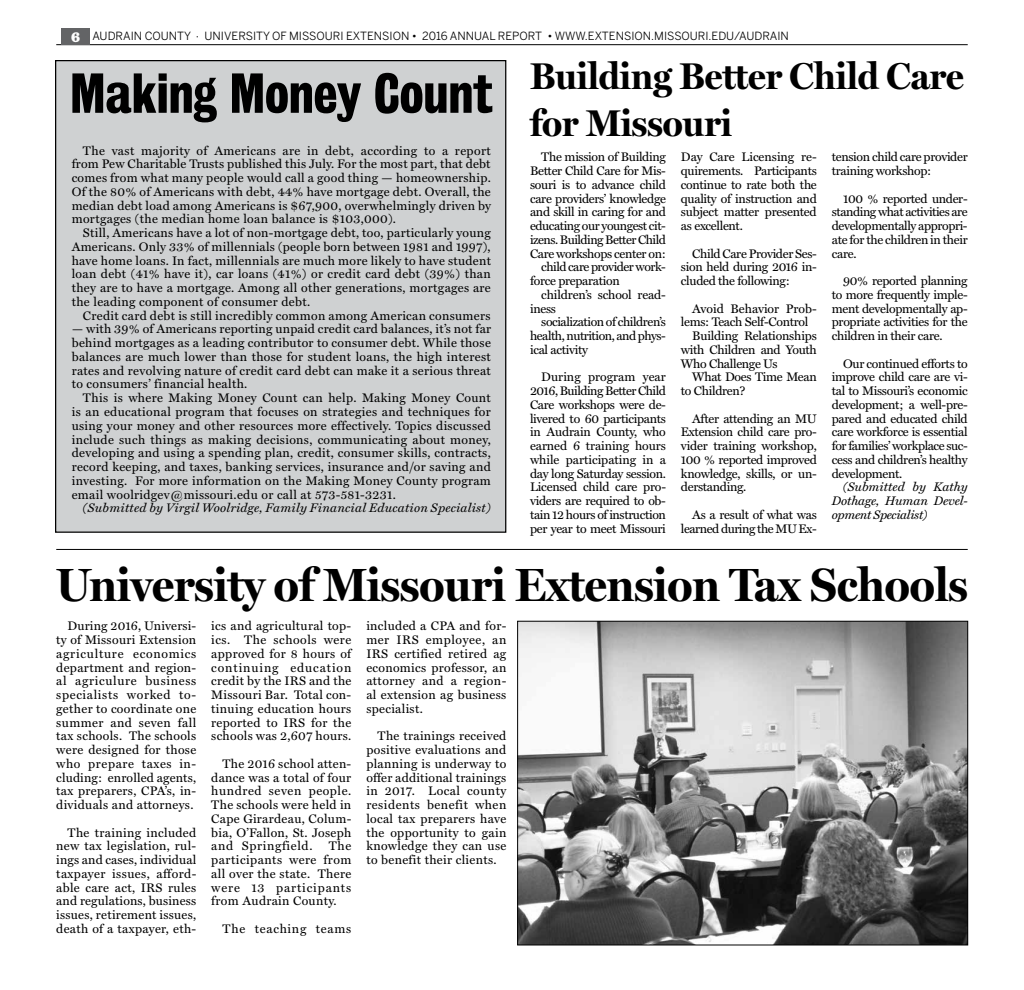
<style>
.page{position:relative;width:1024px;height:990px;background:#fff}
.page>*{position:absolute;margin:0;border:0;box-sizing:border-box;transform-origin:0 0}
.t1{font:700 51.25px "Bureau Grot Cond";color:#000}
.t2{font:700 46.88px "Miller Display";color:#000}
.t3{font:700 37.5px/47.1px "Miller Display";color:#000}
.t4{font:12.5px/13.8px "Miller Text";letter-spacing:-.02em;color:#000;text-align:justify}
.t5{font:italic 12.5px/13.8px "Miller Text";letter-spacing:.02em;color:#000;text-align:justify}
.t6{font:12.5px "Miller Text";letter-spacing:-.04em;color:#000}
.t7{font:12.5px "Miller Text";letter-spacing:.025em;color:#000}
.t8{font:12.5px "Miller Text";color:#000}
.t9{font:12.5px "Miller Text";letter-spacing:.055em;color:#000}
.t10{font:11.25px "Benton Sans";color:#000}
.s1{font-family:"Belizio";font-weight:900;font-size:12.5px;color:#fff}
</style>
<div class="page">
<hr style="left:56px;top:44px;width:912px;height:1px;background:#000">
<div style="left:62px;top:28px;width:28px;height:17px;background:#636466"></div>
<div style="left:56px;top:61px;width:450px;height:471px;background:#cfd1d2"></div>
<hr style="left:56px;top:549px;width:912px;height:1px;background:#000">
<img style="left:519px;top:623px;width:447px;height:320px">
<div style="left:517px;top:621px;width:451px;height:324px;border:1px solid #000"></div>
<p class="t10" style="left:71px;top:29px;width:719px"><span class="s1">6</span> AUDRAIN COUNTY • UNIVERSITY OF MISSOURI EXTENSION • 2016 ANNUAL REPORT • WWW.EXTENSION.MISSOURI.EDU/AUDRAIN</p>
<h1 class="t1" style="left:70px;top:64px;width:425px">Making Money Count</h1>
<p class="t4" style="left:72px;top:144px;width:421px;text-indent:11px">The vast majority of Americans are in debt, according to a report from Pew Charitable Trusts published this July. For the most part, that debt comes from what many people would call a good thing — homeownership.<br>Of the 80% of Americans with debt, 44% have mortgage debt. Overall, the median debt load among Americans is $67,900, overwhelmingly driven by mortgages (the median home loan balance is $103,000).</p>
<p class="t4" style="left:72px;top:226px;width:421px;text-indent:11px">Still, Americans have a lot of non-mortgage debt, too, particularly young Americans. Only 33% of millennials (people born between 1981 and 1997), have home loans. In fact, millennials are much more likely to have student loan debt (41% have it), car loans (41%) or credit card debt (39%) than they are to have a mortgage. Among all other generations, mortgages are the leading component of consumer debt.</p>
<p class="t7" style="left:83px;top:308px;width:409px">Credit card debt is still incredibly common among American consumers</p>
<p class="t4" style="left:72px;top:323px;width:421px">— with 39% of Americans reporting unpaid credit card balances, it’s not far behind mortgages as a leading contributor to consumer debt. While those balances are much lower than those for student loans, the high interest rates and revolving nature of credit card debt can make it a serious threat to consumers’ financial health.</p>
<p class="t4" style="left:72px;top:391px;width:421px;text-indent:11px">This is where Making Money Count can help. Making Money Count is an educational program that focuses on strategies and techniques for using your money and other resources more effectively. Topics discussed include such things as making decisions, communicating about money, developing and using a spending plan, credit, consumer skills, contracts, record keeping, and taxes, banking services, insurance and/or saving and investing. For more information on the Making Money County program email woolridgev@missouri.edu or call at 573-581-3231.</p>
<p class="t5" style="left:83px;top:501px;width:409px">(Submitted by Virgil Woolridge, Family Financial Education Specialist)</p>
<h3 class="t3" style="left:530px;top:53px;width:435px">Building Better Child Care for Missouri</h3>
<p class="t4" style="left:541px;top:151px;width:126px">The mission of Building</p>
<p class="t4" style="left:530px;top:164px;width:137px">Better Child Care for Mis-</p>
<p class="t4" style="left:530px;top:178px;width:137px">souri is to advance child</p>
<p class="t4" style="left:530px;top:192px;width:137px">care providers’ knowledge</p>
<p class="t4" style="left:530px;top:206px;width:137px">and skill in caring for and</p>
<p class="t4" style="left:530px;top:219px;width:137px">educating our youngest cit-</p>
<p class="t6" style="left:530px;top:232px;width:137px">izens. Building Better Child</p>
<p class="t4" style="left:530px;top:247px;width:137px">Care workshops center on:</p>
<p class="t6" style="left:541px;top:260px;width:126px">child care provider work-</p>
<p class="t4" style="left:530px;top:274px;width:91px">force preparation</p>
<p class="t4" style="left:541px;top:288px;width:126px">children’s school read-</p>
<p class="t4" style="left:530px;top:302px;width:27px">iness</p>
<p class="t4" style="left:541px;top:316px;width:126px">socialization of children’s</p>
<p class="t6" style="left:530px;top:329px;width:137px">health, nutrition, and phys-</p>
<p class="t4" style="left:530px;top:343px;width:59px">ical activity</p>
<p class="t4" style="left:530px;top:371px;width:137px;text-indent:11px">During program year 2016, Building Better Child Care workshops were de&shy;livered to 60 participants in Audrain County, who earned 6 training hours while participating in a day long Saturday session.<br>Licensed child care pro&shy;viders are required to ob&shy;tain 12 hours of instruction per year to meet Missouri</p>
<p class="t4" style="left:681px;top:151px;width:137px">Day Care Licensing re&shy;quirements. Participants continue to rate both the quality of instruction and subject matter presented as excellent.</p>
<p class="t4" style="left:681px;top:247px;width:137px;text-indent:11px">Child Care Provider Ses&shy;sion held during 2016 in&shy;cluded the following:</p>
<p class="t8" style="left:692px;top:301px;width:126px">Avoid Behavior Prob-</p>
<p class="t4" style="left:681px;top:316px;width:129px">lems: Teach Self-Control</p>
<p class="t4" style="left:692px;top:329px;width:126px">Building Relationships</p>
<p class="t4" style="left:681px;top:343px;width:137px">with Children and Youth</p>
<p class="t4" style="left:681px;top:357px;width:98px">Who Challenge Us</p>
<p class="t4" style="left:692px;top:371px;width:126px">What Does Time Mean</p>
<p class="t4" style="left:681px;top:384px;width:66px">to Children?</p>
<p class="t4" style="left:681px;top:412px;width:137px;text-indent:11px">After attending an MU Extension child care pro&shy;vider training workshop, 100 % reported improved knowledge, skills, or un&shy;derstanding.</p>
<p class="t4" style="left:681px;top:508px;width:137px;text-align:right">As a result of what was learned during the MU Ex-</p>
<p class="t4" style="left:832px;top:151px;width:137px">tension child care provider training workshop:</p>
<p class="t4" style="left:832px;top:192px;width:137px;text-indent:11px">100 % reported under&shy;standing what activities are developmentally appropri&shy;ate for the children in their care.</p>
<p class="t4" style="left:832px;top:274px;width:137px;text-indent:11px">90% reported planning to more frequently imple&shy;ment developmentally ap&shy;propriate activities for the children in their care.</p>
<p class="t4" style="left:832px;top:357px;width:137px;text-indent:11px">Our continued efforts to improve child care are vi&shy;tal to Missouri’s economic development; a well-pre&shy;pared and educated child care workforce is essential for families’ workplace suc&shy;cess and children’s healthy development.</p>
<p class="t5" style="left:832px;top:481px;width:137px;text-indent:11px">(Submitted by Kathy Dothage, Human Devel&shy;opment Specialist)</p>
<h2 class="t2" style="left:56px;top:558px;width:913px">University of Missouri Extension Tax Schools</h2>
<p class="t4" style="left:56px;top:620px;width:142px;text-indent:11px">During 2016, Universi&shy;ty of Missouri Extension agriculture economics department and region&shy;al agriculure business specialists worked to&shy;gether to coordinate one summer and seven fall tax schools. The schools were designed for those who prepare taxes in&shy;cluding: enrolled agents, tax preparers, CPA’s, in&shy;dividuals and attorneys.</p>
<p class="t4" style="left:56px;top:826px;width:142px;text-indent:11px">The training included new tax legislation, rul&shy;ings and cases, individual taxpayer issues, afford&shy;able care act, IRS rules and regulations, business issues, retirement issues, death of a taxpayer, eth-</p>
<p class="t4" style="left:366px;top:620px;width:142px">included a CPA and for&shy;mer IRS employee, an IRS certified retired ag economics professor, an attorney and a region&shy;al extension ag business specialist.</p>
<p class="t4" style="left:366px;top:730px;width:142px;text-indent:11px">The trainings received positive evaluations and planning is underway to offer additional trainings in 2017. Local county residents benefit when local tax preparers have the opportunity to gain knowledge they can use to benefit their clients.</p>
<p class="t4" style="left:211px;top:620px;width:142px">ics and agricultural top&shy;ics. The schools were approved for 8 hours of continuing education credit by the IRS and the Missouri Bar. Total con&shy;tinuing education hours reported to IRS for the schools was 2,607 hours.</p>
<p class="t4" style="left:211px;top:757px;width:142px;text-indent:11px">The 2016 school atten&shy;dance was a total of four hundred seven people.<br>The schools were held in Cape Girardeau, Colum&shy;bia, O’Fallon, St. Joseph and Springfield.</p>
<p class="t4" style="left:211px;top:840px;width:142px;text-indent:117px">The participants were from all over the state. There were 13 participants from Audrain County.</p>
<p class="t9" style="left:222px;top:921px;width:130px">The teaching teams</p>
</div>
